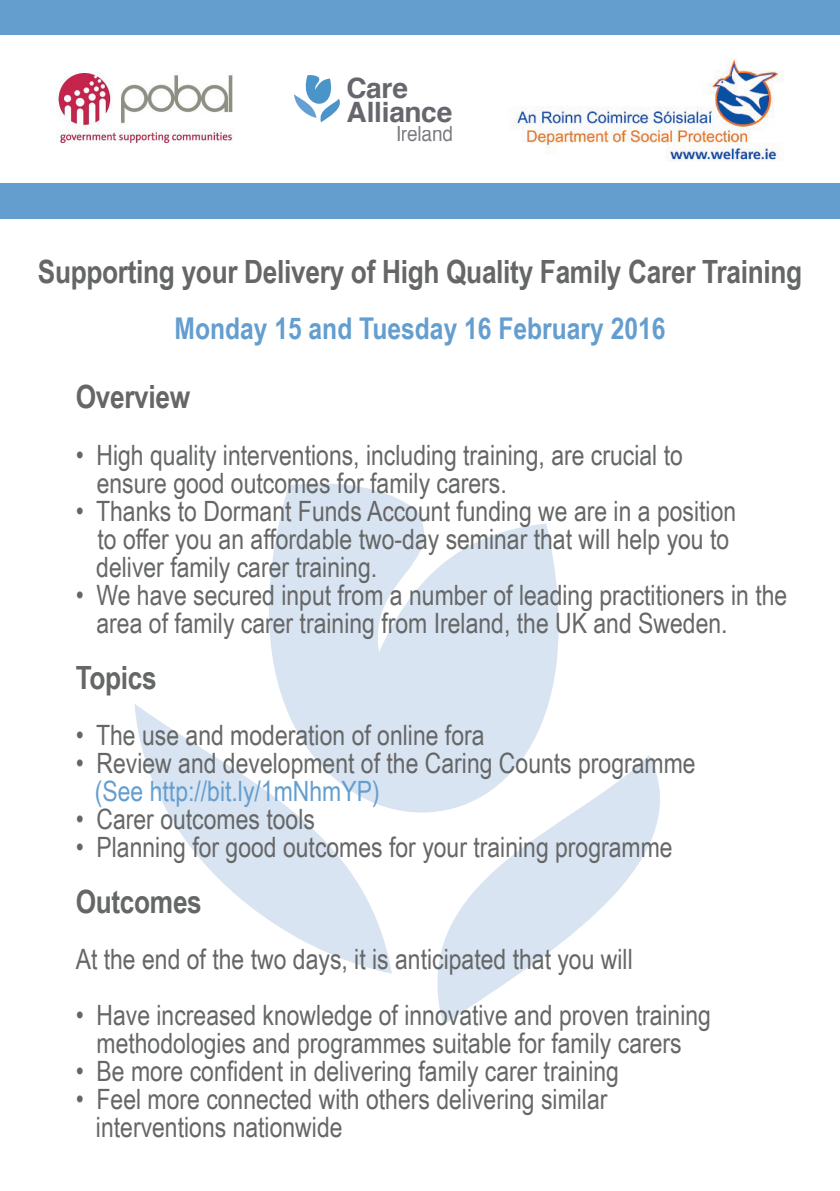
<style>
.page{position:relative;width:840px;height:1191px;background:#fff}
.page>*{position:absolute;margin:0;border:0;box-sizing:border-box;transform-origin:0 0}
.t1{font:700 32px "Arial Narrow";letter-spacing:-.01em;color:#656666}
.t2{font:700 30px "Arial Narrow";color:#649ecf}
.t3{font:28px/28px "Arial Narrow";color:#656666}
.t4{font:28px "Arial Narrow";color:#649ecf}
.t5{font:700 28px/24.4px "Helvetica";letter-spacing:-.01em;color:#65676d}
.t6{font:21px "Helvetica";letter-spacing:-.01em;color:#7c7c82;scale:.9 1}
</style>
<div class="page">
<svg style="left:269px;top:483px;width:290px;height:328px;fill:#d8e4f2"></svg>
<svg style="left:134px;top:703px;width:257px;height:270px"></svg>
<svg style="left:403px;top:755px;width:257px;height:270px"></svg>
<div style="left:0;top:0;width:839px;height:218px;background:#649ecf"></div>
<div style="left:0;top:35px;width:839px;height:148px;background:#fff"></div>
<img style="left:57px;top:73px;width:176px;height:71px">
<img style="left:514px;top:58px;width:268px;height:104px">
<svg style="left:294px;top:75px;width:46px;height:47px"></svg>
<p class="t5" style="left:346px;top:76px;width:107px">Care<br>Alliance</p>
<p class="t6" style="left:396px;top:118px;width:65px">Ireland</p>
<p class="t1" style="left:38px;top:248px;width:765px">Supporting your Delivery of High Quality Family Carer Training</p>
<p class="t2" style="left:174px;top:306px;width:492px">Monday 15 and Tuesday 16 February 2016</p>
<p class="t1" style="left:76px;top:373px;width:116px">Overview</p>
<p class="t3" style="left:97px;top:439px;width:587px;text-indent:-21px">• High quality interventions, including training, are crucial to ensure good outcomes for family carers.</p>
<p class="t3" style="left:96px;top:495px;width:641px;text-indent:-21px">• Thanks to Dormant Funds Account funding we are in a position to offer you an affordable two-day seminar that will help you to deliver family carer training.</p>
<p class="t3" style="left:96px;top:579px;width:692px;text-indent:-21px">• We have secured input from a number of leading practitioners in the area of family carer training from Ireland, the UK and Sweden.</p>
<p class="t1" style="left:76px;top:653px;width:83px">Topics</p>
<p class="t3" style="left:76px;top:719px;width:410px">• The use and moderation of online fora</p>
<p class="t3" style="left:76px;top:747px;width:621px">• Review and development of the Caring Counts programme</p>
<p class="t4" style="left:95px;top:770px;width:286px">(See http://bit.ly/1mNhmYP)</p>
<p class="t3" style="left:76px;top:803px;width:241px">• Carer outcomes tools</p>
<p class="t3" style="left:76px;top:831px;width:598px">• Planning for good outcomes for your training programme</p>
<p class="t1" style="left:76px;top:877px;width:128px">Outcomes</p>
<p class="t3" style="left:76px;top:943px;width:558px">At the end of the two days, it is anticipated that you will</p>
<p class="t3" style="left:76px;top:999px;width:636px;text-align:center">• Have increased knowledge of innovative and proven training methodologies and programmes suitable for family carers</p>
<p class="t3" style="left:76px;top:1055px;width:544px">• Be more confident in delivering family carer training</p>
<p class="t3" style="left:96px;top:1083px;width:512px;text-indent:-20px">• Feel more connected with others delivering similar interventions nationwide</p>
</div>
